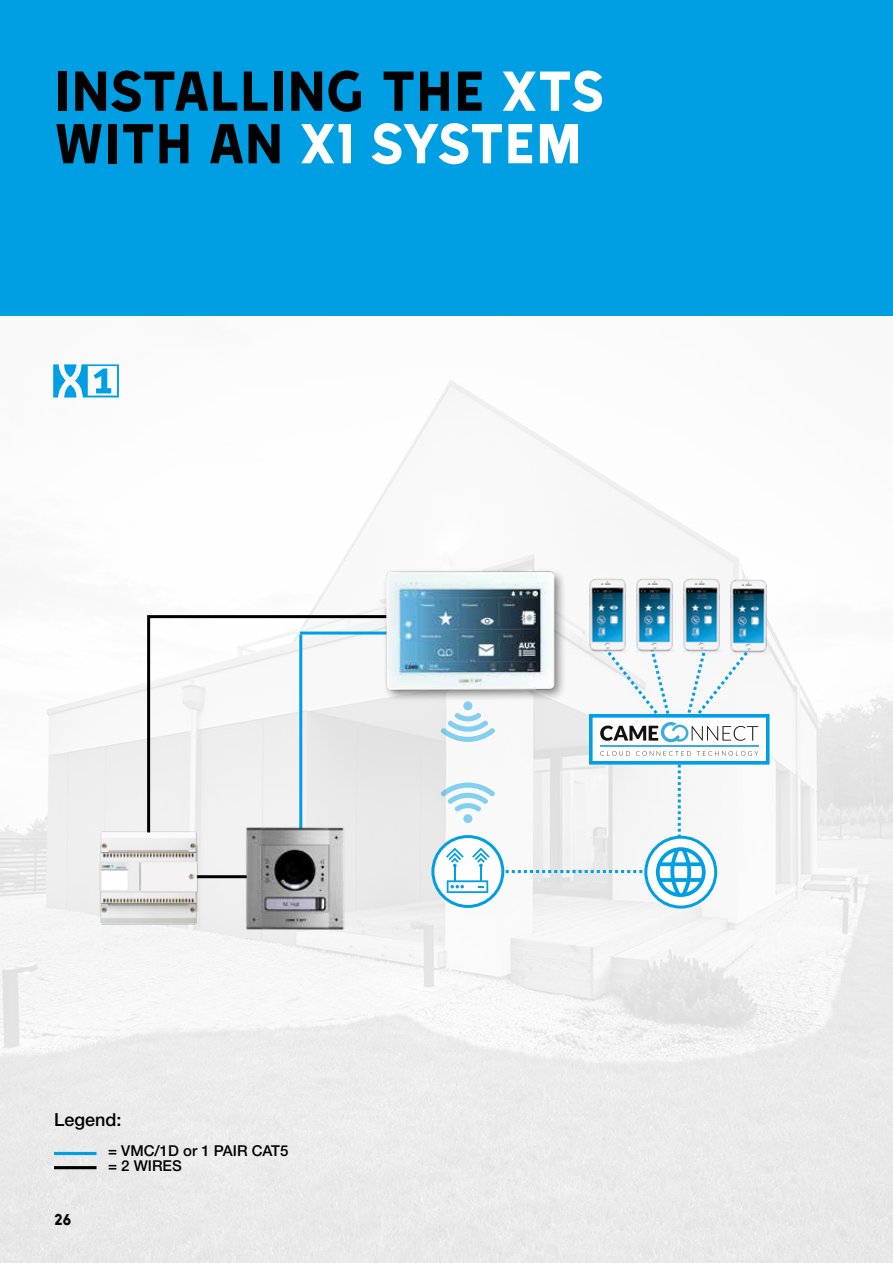
<style>
.page{position:relative;width:893px;height:1263px;background:#fff}
.page>*{position:absolute;margin:0;border:0;box-sizing:border-box;transform-origin:0 0}
.t1{font:64.5px/52.5px "Came Type";letter-spacing:-.01em;color:#000}
.t2{font:500 18px "Helvetica Neue LT Pro";color:#000}
.t3{font:18px "Came Type";color:#000}
.t4{font:500 15px/15px "Helvetica Neue LT Pro";color:#000}
.s1{color:#fff}
</style>
<div class="page">
<img style="left:0;top:315px;width:893px;height:948px">
<div style="left:0;top:0;width:893px;height:315px;background:#009fe3"></div>
<hr style="left:54px;top:1152px;width:43px;height:3px;background:#009fe3">
<hr style="left:54px;top:1166px;width:43px;height:3px;background:#000">
<hr style="left:186px;top:875px;width:61px;height:3px;background:#000">
<div style="left:589px;top:714px;width:181px;height:51px;background:#fff;border:4px solid #009fe3"></div>
<svg style="left:600px;top:751px;width:30px;height:5px"></svg>
<svg style="left:636px;top:751px;width:55px;height:5px"></svg>
<svg style="left:697px;top:751px;width:61px;height:5px"></svg>
<hr style="left:600px;top:745px;width:158px;height:2px;background:#3bace2">
<svg style="left:597px;top:655px;width:161px;height:88px"></svg>
<img style="left:584px;top:576px;width:187px;height:79px">
<svg style="left:504px;top:870px;width:138px;height:3px"></svg>
<svg style="left:678px;top:765px;width:3px;height:71px"></svg>
<svg style="left:646px;top:837px;width:70px;height:70px"></svg>
<div style="left:644px;top:836px;width:73px;height:72px;border:3px solid #009fe3;border-radius:50%"></div>
<svg style="left:656px;top:847px;width:50px;height:50px"></svg>
<svg style="left:53px;top:364px;width:66px;height:33px"></svg>
<svg style="left:441px;top:713px;width:54px;height:29px"></svg>
<svg style="left:463px;top:701px;width:9px;height:9px"></svg>
<svg style="left:441px;top:782px;width:54px;height:30px"></svg>
<svg style="left:463px;top:814px;width:9px;height:9px"></svg>
<svg style="left:433px;top:836px;width:70px;height:70px"></svg>
<div style="left:431px;top:835px;width:73px;height:73px;border:3px solid #009fe3;border-radius:50%"></div>
<svg style="left:446px;top:848px;width:44px;height:45px"></svg>
<svg style="left:146px;top:614px;width:248px;height:235px"></svg>
<img style="left:85px;top:823px;width:132px;height:109px">
<img style="left:235px;top:814px;width:126px;height:128px">
<div style="left:382px;top:567px;width:185px;height:135px;background:#000;opacity:.5"></div>
<img style="left:374px;top:567px;width:188px;height:129px">
<p class="t1" style="left:54px;top:64px;width:552px">INSTALLING THE <span class="s1">XTS<br></span>WITH AN <span class="s1">X1 SYSTEM</span></p>
<p class="t2" style="left:54px;top:1109px;width:69px">Legend:</p>
<p class="t4" style="left:108px;top:1143px;width:182px">= VMC/1D or 1 PAIR CAT5 = 2 WIRES</p>
<p class="t3" style="left:54px;top:1210px;width:19px">26</p>
</div>
